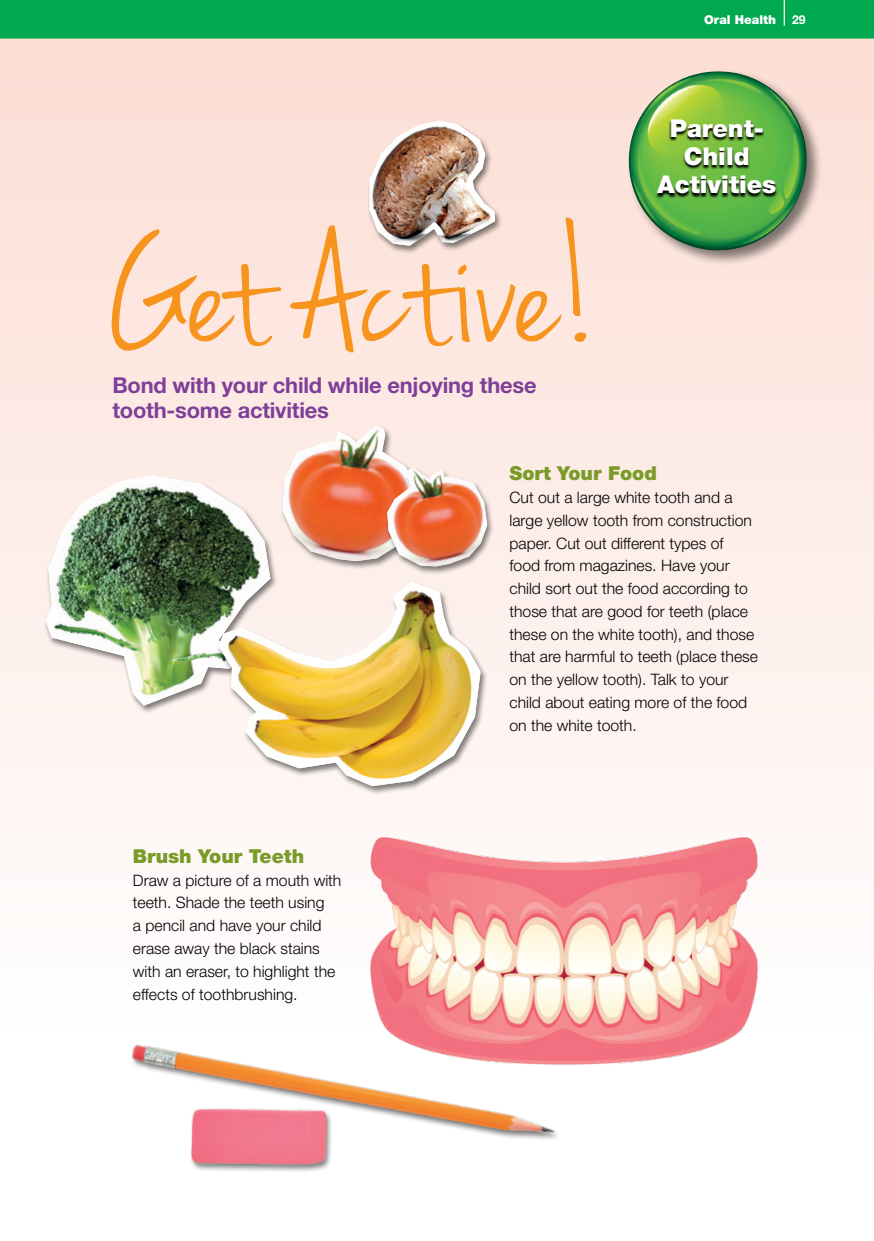
<style>
.page{position:relative;width:874px;height:1241px;background:#fff}
.page>*{position:absolute;margin:0;border:0;box-sizing:border-box;transform-origin:0 0}
.t1{font:175px "Jenna Sue";letter-spacing:-.01em;color:#f7941e}
.t2{font:900 24.5px/28px "Helvetica Neue LT Std";color:#fff;text-align:center}
.t3{font:700 21.88px/25.4px "Helvetica Neue LT Std";letter-spacing:-.01em;color:#7f3f98}
.t4{font:900 19.25px "Helvetica Neue LT Std";color:#799b28}
.t5{font:300 15.75px/22.8px "Helvetica Neue LT Std";color:#000}
.t6{font:900 12.25px "Helvetica Neue LT Std";color:#fff}
.t7{font:700 12.25px "Helvetica Neue LT Std";color:#fff}
</style>
<div class="page">
<div style="left:0;top:33px;width:873px;height:1015px;background:linear-gradient(to bottom,#fcded4,#feffff)"></div>
<div style="left:625px;top:68px;width:197px;height:198px;background:#000;opacity:.5"></div>
<img style="left:627px;top:71px;width:179px;height:181px">
<svg style="left:655px;top:120px;width:122px;height:78px;background:#54892f"></svg>
<svg style="left:0;top:0;width:873px;height:41px;background:#0fac57"></svg>
<div style="left:43px;top:474px;width:235px;height:240px;background:#000;opacity:.5"></div>
<img style="left:46px;top:475px;width:224px;height:230px">
<div style="left:279px;top:424px;width:144px;height:146px;background:#000;opacity:.5"></div>
<div style="left:384px;top:466px;width:110px;height:109px;background:#000;opacity:.5"></div>
<svg style="left:282px;top:425px;width:205px;height:141px;background:#ebac93"></svg>
<img style="left:387px;top:467px;width:100px;height:99px">
<div style="left:215px;top:580px;width:272px;height:214px;background:#000;opacity:.5"></div>
<img style="left:218px;top:584px;width:262px;height:201px">
<div style="left:366px;top:120px;width:136px;height:134px;background:#000;opacity:.5"></div>
<img style="left:369px;top:121px;width:126px;height:125px">
<img style="left:350px;top:811px;width:425px;height:253px">
<img style="left:191px;top:1154px;width:140px;height:18px">
<img style="left:85px;top:1011px;width:521px;height:143px">
<p class="t6" style="left:703px;top:12px;width:73px">Oral Health</p>
<p class="t7" style="left:791px;top:12px;width:15px">29</p>
<h1 class="t1" style="left:106px;top:190px;width:496px">Get Active!</h1>
<h3 class="t3" style="left:112px;top:372px;width:425px">Bond with your child while enjoying these tooth-some activities</h3>
<h2 class="t2" style="left:657px;top:114px;width:120px">Parent-<br>Child<br>Activities</h2>
<p class="t4" style="left:133px;top:844px;width:173px">Brush Your Teeth</p>
<p class="t5" style="left:133px;top:868px;width:210px">Draw a picture of a mouth with teeth. Shade the teeth using<br>a pencil and have your child erase away the black stains with an eraser, to highlight the effects of toothbrushing.</p>
<p class="t4" style="left:509px;top:462px;width:149px">Sort Your Food</p>
<p class="t5" style="left:509px;top:486px;width:250px">Cut out a large white tooth and a large yellow tooth from construction paper. Cut out different types of food from magazines. Have your child sort out the food according to those that are good for teeth (place these on the white tooth), and those that are harmful to teeth (place these on the yellow tooth). Talk to your child about eating more of the food on the white tooth.</p>
</div>
